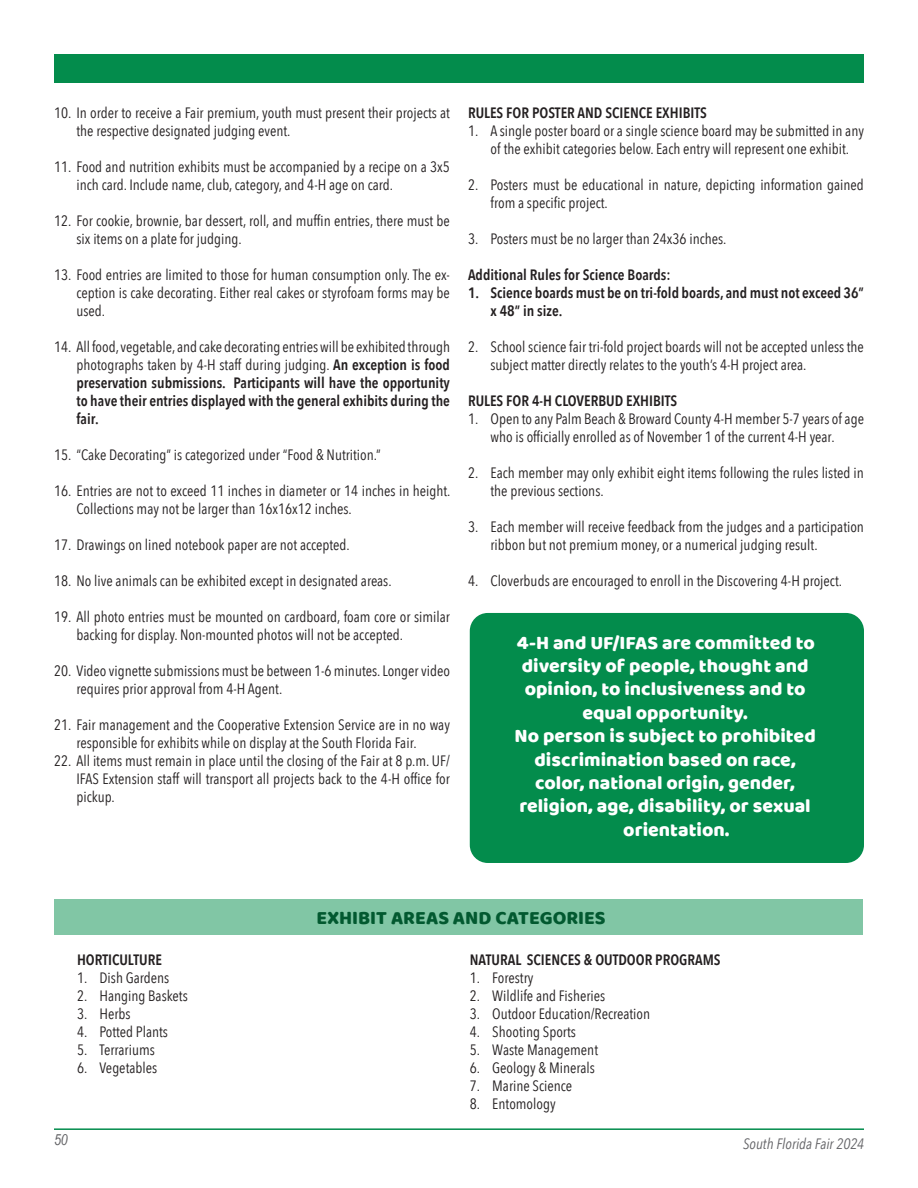
<style>
.page{position:relative;width:918px;height:1188px;background:#fff}
.page>*{position:absolute;margin:0;border:0;box-sizing:border-box;transform-origin:0 0}
.t1{font:19.5px/23.4px "Baloo";color:#fff}
.t2{font:19.5px "Baloo";color:#025930}
.t3{font:15px/18px "Avenir Next Condensed";color:#231f20}
.t4{font:600 15px/18px "Avenir Next Condensed";color:#231f20;text-align:justify}
.t5{font:italic 15px "Avenir Next Condensed";color:#636366}
.t6{font:italic 15px "Arial Narrow";color:#636366}
.s1{font-weight:400}
</style>
<div class="page">
<div style="left:55px;top:899px;width:808px;height:35px;background:#81c6a5"></div>
<div style="left:470px;top:613px;width:394px;height:250px;background:#038c4c;border-radius:18px"></div>
<div style="left:54px;top:54px;width:809px;height:29px;background:#038c4c"></div>
<hr style="left:54px;top:1128px;width:810px;height:2px;background:#038c4c">
<p class="t3" style="left:76px;top:103px;width:375px;text-indent:-22px">10. In order to receive a Fair premium, youth must present their projects at the respective designated judging event.</p>
<p class="t3" style="left:76px;top:157px;width:375px;text-indent:-22px">11. Food and nutrition exhibits must be accompanied by a recipe on a 3x5 inch card. Include name, club, category, and 4-H age on card.</p>
<p class="t3" style="left:76px;top:211px;width:375px;text-indent:-22px">12. For cookie, brownie, bar dessert, roll, and muffin entries, there must be six items on a plate for judging.</p>
<p class="t3" style="left:76px;top:265px;width:375px;text-align:justify;text-indent:-22px">13. Food entries are limited to those for human consumption only. The ex&shy;ception is cake decorating. Either real cakes or styrofoam forms may be used.</p>
<p class="t4" style="left:76px;top:338px;width:375px;text-indent:-22px"><span class="s1">14. All food, vegetable, and cake decorating entries will be exhibited through photographs taken by 4-H staff during judging.</span> An exception is food preservation submissions. Participants will have the opportunity to have their entries displayed with the general exhibits during the fair.</p>
<p class="t3" style="left:54px;top:445px;width:328px">15. “Cake Decorating” is categorized under “Food &amp; Nutrition.”</p>
<p class="t3" style="left:76px;top:481px;width:375px;text-indent:-22px">16. Entries are not to exceed 11 inches in diameter or 14 inches in height.<br>Collections may not be larger than 16x16x12 inches.</p>
<p class="t3" style="left:54px;top:535px;width:297px">17. Drawings on lined notebook paper are not accepted.</p>
<p class="t3" style="left:54px;top:571px;width:339px">18. No live animals can be exhibited except in designated areas.</p>
<p class="t3" style="left:76px;top:607px;width:375px;text-indent:-22px">19. All photo entries must be mounted on cardboard, foam core or similar backing for display. Non-mounted photos will not be accepted.</p>
<p class="t3" style="left:76px;top:661px;width:375px;text-indent:-22px">20. Video vignette submissions must be between 1-6 minutes. Longer video requires prior approval from 4-H Agent.</p>
<p class="t3" style="left:76px;top:715px;width:375px;text-indent:-22px">21. Fair management and the Cooperative Extension Service are in no way responsible for exhibits while on display at the South Florida Fair.</p>
<p class="t3" style="left:76px;top:751px;width:375px;text-align:justify;text-indent:-22px">22. All items must remain in place until the closing of the Fair at 8 p.m. UF/ IFAS Extension staff will transport all projects back to the 4-H office for pickup.</p>
<p class="t4" style="left:468px;top:104px;width:240px">RULES FOR POSTER AND SCIENCE EXHIBITS</p>
<p class="t3" style="left:468px;top:121px;width:398px;text-align:center">1. A single poster board or a single science board may be submitted in any of the exhibit categories below. Each entry will represent one exhibit.</p>
<p class="t3" style="left:490px;top:175px;width:375px;text-indent:-22px">2. Posters must be educational in nature, depicting information gained from a specific project.</p>
<p class="t3" style="left:468px;top:229px;width:260px">3. Posters must be no larger than 24x36 inches.</p>
<p class="t4" style="left:468px;top:266px;width:204px">Additional Rules for Science Boards:</p>
<p class="t4" style="left:490px;top:284px;width:375px;text-indent:-22px">1. Science boards must be on tri-fold boards, and must not exceed 36” x 48” in size.</p>
<p class="t3" style="left:490px;top:337px;width:375px;text-indent:-22px">2. School science fair tri-fold project boards will not be accepted unless the subject matter directly relates to the youth’s 4-H project area.</p>
<p class="t4" style="left:468px;top:392px;width:211px">RULES FOR 4-H CLOVERBUD EXHIBITS</p>
<p class="t3" style="left:468px;top:409px;width:398px;text-align:center">1. Open to any Palm Beach &amp; Broward County 4-H member 5-7 years of age who is officially enrolled as of November 1 of the current 4-H year.</p>
<p class="t3" style="left:490px;top:463px;width:375px;text-indent:-22px">2. Each member may only exhibit eight items following the rules listed in the previous sections.</p>
<p class="t3" style="left:490px;top:517px;width:375px;text-indent:-22px">3. Each member will receive feedback from the judges and a participation ribbon but not premium money, or a numerical judging result.</p>
<p class="t3" style="left:468px;top:571px;width:376px">4. Cloverbuds are encouraged to enroll in the Discovering 4-H project.</p>
<p class="t1" style="left:517px;top:630px;width:299px">4-H and UF/IFAS are committed to</p>
<p class="t1" style="left:522px;top:654px;width:288px">diversity of people, thought and</p>
<p class="t1" style="left:525px;top:677px;width:282px">opinion, to inclusiveness and to</p>
<p class="t1" style="left:582px;top:700px;width:167px">equal opportunity.</p>
<p class="t1" style="left:515px;top:724px;width:303px">No person is subject to prohibited</p>
<p class="t1" style="left:535px;top:747px;width:263px">discrimination based on race,</p>
<p class="t1" style="left:535px;top:771px;width:261px">color, national origin, gender,</p>
<p class="t1" style="left:623px;top:794px;width:189px;text-indent:-104px">religion, age, disability, or sexual orientation.</p>
<p class="t4" style="left:77px;top:950px;width:86px">HORTICULTURE</p>
<p class="t3" style="left:77px;top:968px;width:94px">1. Dish Gardens</p>
<p class="t3" style="left:77px;top:986px;width:112px">2. Hanging Baskets</p>
<p class="t3" style="left:77px;top:1004px;width:55px">3. Herbs</p>
<p class="t3" style="left:77px;top:1022px;width:93px">4. Potted Plants</p>
<p class="t3" style="left:77px;top:1040px;width:79px">5. Terrariums</p>
<p class="t3" style="left:77px;top:1058px;width:82px">6. Vegetables</p>
<p class="t2" style="left:317px;top:906px;width:291px">EXHIBIT AREAS AND CATEGORIES</p>
<p class="t4" style="left:470px;top:950px;width:252px">NATURAL SCIENCES &amp; OUTDOOR PROGRAMS</p>
<p class="t3" style="left:470px;top:968px;width:65px">1. Forestry</p>
<p class="t3" style="left:470px;top:986px;width:137px">2. Wildlife and Fisheries</p>
<p class="t3" style="left:470px;top:1004px;width:182px">3. Outdoor Education/Recreation</p>
<p class="t3" style="left:470px;top:1022px;width:108px">4. Shooting Sports</p>
<p class="t3" style="left:470px;top:1040px;width:130px">5. Waste Management</p>
<p class="t3" style="left:470px;top:1058px;width:127px">6. Geology &amp; Minerals</p>
<p class="t3" style="left:470px;top:1076px;width:104px">7. Marine Science</p>
<p class="t3" style="left:470px;top:1094px;width:87px">8. Entomology</p>
<p class="t6" style="left:54px;top:1129px;width:15px">50</p>
<p class="t5" style="left:743px;top:1135px;width:123px">South Florida Fair 2024</p>
</div>
